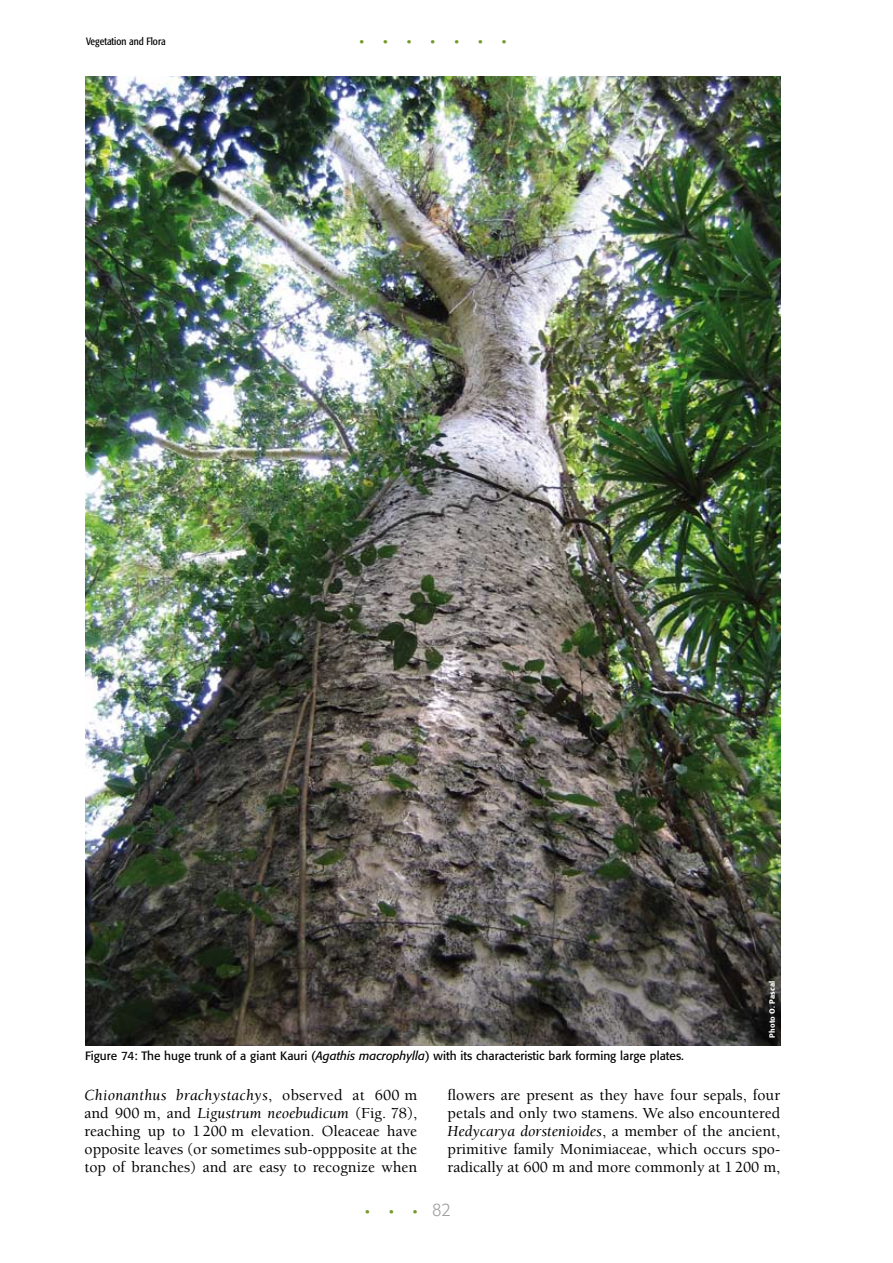
<style>
.page{position:relative;width:893px;height:1263px;background:#fff}
.page>*{position:absolute;margin:0;border:0;box-sizing:border-box;transform-origin:0 0}
.t1{font:500 36px "Berkeley";color:#759928}
.t2{font:500 15.75px/18px "Berkeley";color:#000;text-align:justify}
.t3{font:12px "Formata";color:#000}
.t4{font:condensed 10.5px "Formata";color:#000}
.t5{font:500 7.5px "Formata";letter-spacing:.025em;color:#fff}
.s1{font-style:italic}
.s2{font-weight:400;font-style:italic}
.s3{font-family:"Formata";font-weight:300;font-size:18px;color:#9c9d9f}
</style>
<div class="page">
<img style="left:85px;top:77px;width:695px;height:968px">
<p class="t4" style="left:86px;top:35px;width:81px">Vegetation and Flora</p>
<h1 class="t1" style="left:357px;top:13px;width:153px">.......</h1>
<p class="t3" style="left:85px;top:1048px;width:600px">Figure 74: The huge trunk of a giant Kauri (<span class="s1">Agathis macrophylla</span>) with its characteristic bark forming large plates.</p>
<p class="t5" style="left:767px;top:1037px;width:59px;rotate:-90deg">Photo O. Pascal</p>
<p class="t2" style="left:85px;top:1087px;width:334px"><span class="s2">Chionanthus brachystachys</span>, observed at 600 m and 900 m, and <span class="s2">Ligustrum neoebudicum</span> (Fig. 78), reaching up to 1200 m elevation. Oleaceae have opposite leaves (or sometimes sub-oppposite at the top of branches) and are easy to recognize when</p>
<p class="t2" style="left:448px;top:1087px;width:334px">flowers are present as they have four sepals, four petals and only two stamens. We also encountered <span class="s2">Hedycarya dorstenioides</span>, a member of the ancient, primitive family Monimiaceae, which occurs spo&shy;radically at 600 m and more commonly at 1200 m,</p>
<h1 class="t1" style="left:363px;top:1183px;width:90px">... <span class="s3">82</span></h1>
</div>
